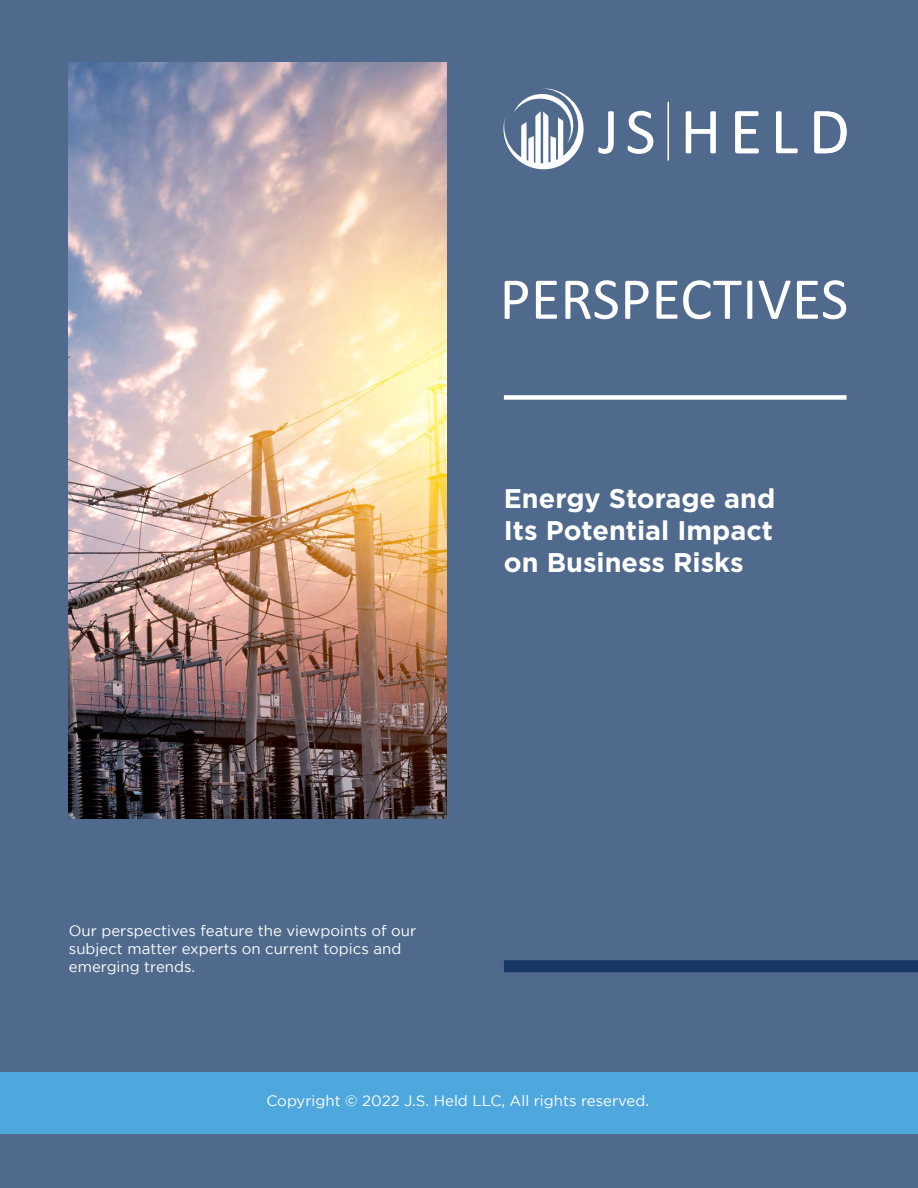
<style>
.page{position:relative;width:918px;height:1188px;background:#4f6a8d}
.page>*{position:absolute;margin:0;border:0;box-sizing:border-box;transform-origin:0 0}
.t1{font:60px "Calibri";letter-spacing:.005em;color:#fff}
.t2{font:700 27px/32.4px "Gotham";color:#fff;text-align:justify}
.t3{font:15px/18px "Gotham";color:#fff}
</style>
<div class="page">
<div style="left:0;top:1072px;width:918px;height:62px;background:#4ea8de"></div>
<hr style="left:668px;top:102px;width:1px;height:58px;background:#fff">
<svg style="left:598px;top:111px;width:16px;height:43px"></svg>
<svg style="left:628px;top:111px;width:25px;height:43px"></svg>
<svg style="left:686px;top:111px;width:30px;height:42px"></svg>
<svg style="left:735px;top:111px;width:24px;height:42px"></svg>
<svg style="left:776px;top:111px;width:22px;height:42px"></svg>
<svg style="left:814px;top:111px;width:33px;height:42px"></svg>
<svg style="left:503px;top:88px;width:81px;height:81px"></svg>
<div style="left:504px;top:395px;width:343px;height:5px;background:#fff"></div>
<div style="left:504px;top:960px;width:414px;height:12px;background:#173863"></div>
<img style="left:69px;top:63px;width:377px;height:756px">
<h1 class="t1" style="left:500px;top:257px;width:350px">PERSPECTIVES</h1>
<h2 class="t2" style="left:504px;top:482px;width:273px">Energy Storage and Its Potential Impact on Business Risks</h2>
<p class="t3" style="left:69px;top:921px;width:349px">Our perspectives feature the viewpoints of our subject matter experts on current topics and emerging trends.</p>
<p class="t3" style="left:266px;top:1091px;width:384px">Copyright © 2022 J.S. Held LLC, All rights reserved.</p>
</div>
